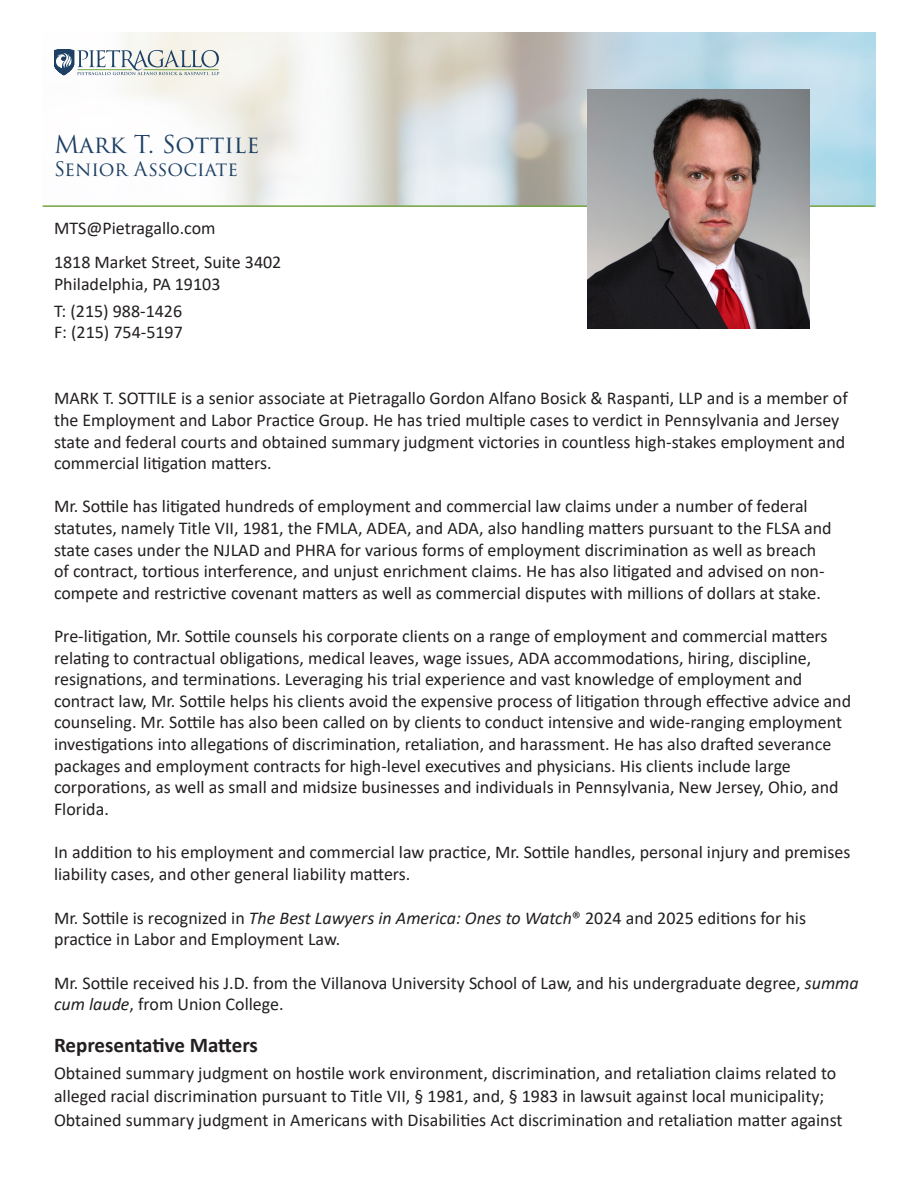
<style>
.page{position:relative;width:918px;height:1188px;background:#fff}
.page>*{position:absolute;margin:0;border:0;box-sizing:border-box;transform-origin:0 0}
.t1{font:24px "Trajan Pro 3";color:#1d4064}
.t2{font:700 21px "Calibri";letter-spacing:-.01em;color:#231f20}
.t3{font:19.5px "Trajan Pro 3";letter-spacing:-.005em;color:#1d4064}
.t4{font:18px/21.6px "Calibri";color:#231f20}
.s1{font-style:italic}
</style>
<div class="page">
<img style="left:55px;top:32px;width:820px;height:173px">
<svg style="left:54px;top:50px;width:165px;height:26px"></svg>
<hr style="left:43px;top:205px;width:832px;height:2px;background:#75a440">
<img style="left:588px;top:90px;width:222px;height:238px">
<p class="t1" style="left:54px;top:128px;width:207px">Mark T. Sottile</p>
<p class="t3" style="left:54px;top:156px;width:185px">Senior Associate</p>
<p class="t4" style="left:54px;top:217px;width:163px">MTS@Pietragallo.com</p>
<p class="t4" style="left:54px;top:251px;width:229px">1818 Market Street, Suite 3402</p>
<p class="t4" style="left:54px;top:272px;width:168px">Philadelphia, PA 19103</p>
<p class="t4" style="left:54px;top:299px;width:130px">T: (215) 988-1426</p>
<p class="t4" style="left:54px;top:321px;width:130px">F: (215) 754-5197</p>
<p class="t4" style="left:54px;top:387px;width:795px">MARK T. SOTTILE is a senior associate at Pietragallo Gordon Alfano Bosick &amp; Raspanti, LLP and is a member of the Employment and Labor Practice Group. He has tried multiple cases to verdict in Pennsylvania and Jersey state and federal courts and obtained summary judgment victories in countless high-stakes employment and commercial litigation matters.</p>
<p class="t4" style="left:54px;top:495px;width:779px">Mr. Sottile has litigated hundreds of employment and commercial law claims under a number of federal statutes, namely Title VII, 1981, the FMLA, ADEA, and ADA, also handling matters pursuant to the FLSA and state cases under the NJLAD and PHRA for various forms of employment discrimination as well as breach of contract, tortious interference, and unjust enrichment claims. He has also litigated and advised on non&shy;compete and restrictive covenant matters as well as commercial disputes with millions of dollars at stake.</p>
<p class="t4" style="left:54px;top:625px;width:799px">Pre-litigation, Mr. Sottile counsels his corporate clients on a range of employment and commercial matters relating to contractual obligations, medical leaves, wage issues, ADA accommodations, hiring, discipline, resignations, and terminations. Leveraging his trial experience and vast knowledge of employment and contract law, Mr. Sottile helps his clients avoid the expensive process of litigation through effective advice and counseling. Mr. Sottile has also been called on by clients to conduct intensive and wide-ranging employment investigations into allegations of discrimination, retaliation, and harassment. He has also drafted severance packages and employment contracts for high-level executives and physicians. His clients include large corporations, as well as small and midsize businesses and individuals in Pennsylvania, New Jersey, Ohio, and Florida.</p>
<p class="t4" style="left:54px;top:841px;width:798px">In addition to his employment and commercial law practice, Mr. Sottile handles, personal injury and premises liability cases, and other general liability matters.</p>
<p class="t4" style="left:54px;top:907px;width:754px">Mr. Sottile is recognized in <span class="s1">The Best Lawyers in America: Ones to Watch</span>® 2024 and 2025 editions for his practice in Labor and Employment Law.</p>
<p class="t4" style="left:54px;top:971px;width:806px">Mr. Sottile received his J.D. from the Villanova University School of Law, and his undergraduate degree, <span class="s1">summa cum laude</span>, from Union College.</p>
<p class="t2" style="left:54px;top:1030px;width:205px">Representative Matters</p>
<p class="t4" style="left:54px;top:1061px;width:784px;line-height:22.5px">Obtained summary judgment on hostile work environment, discrimination, and retaliation claims related to alleged racial discrimination pursuant to Title VII, § 1981, and, § 1983 in lawsuit against local municipality;</p>
<p class="t4" style="left:54px;top:1108px;width:790px">Obtained summary judgment in Americans with Disabilities Act discrimination and retaliation matter against</p>
</div>
